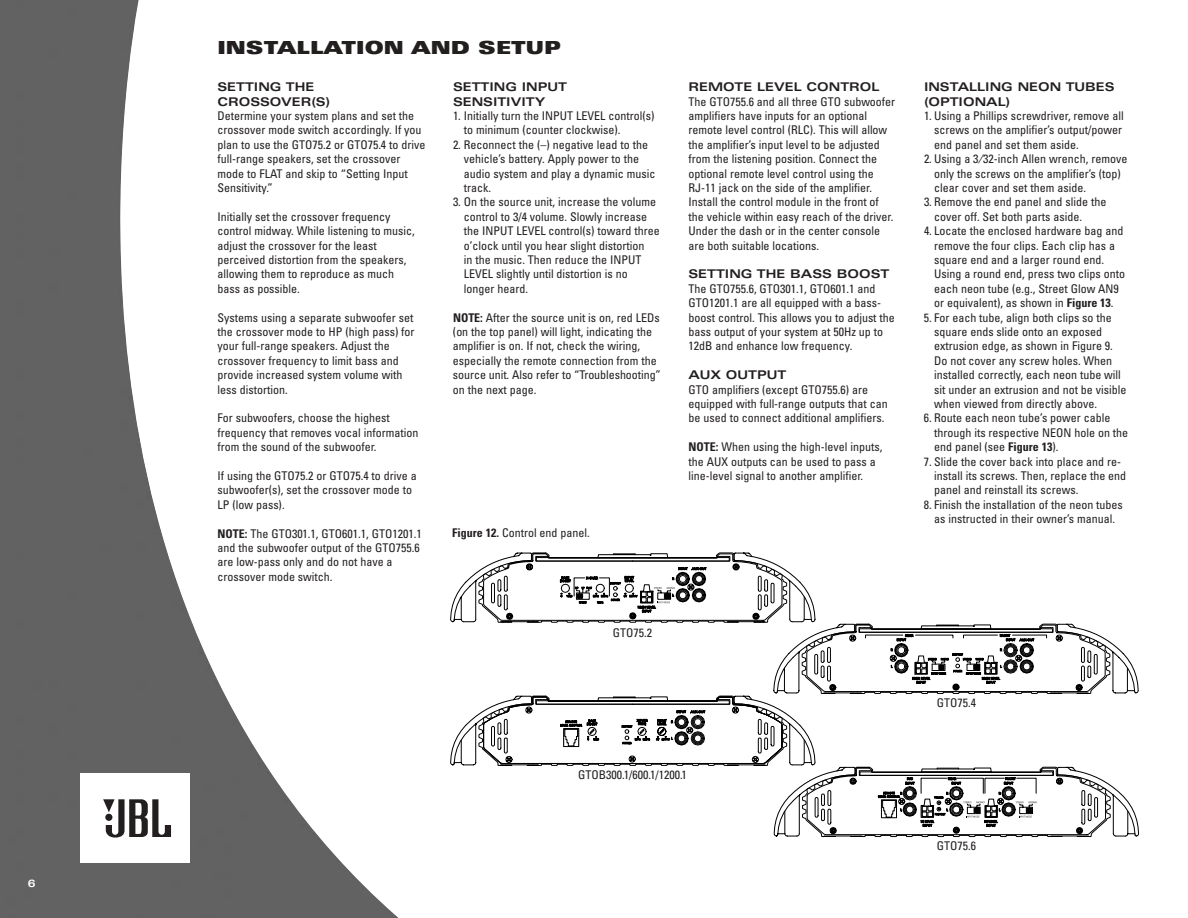
<style>
.page{position:relative;width:1188px;height:918px;background:#fff}
.page>*{position:absolute;margin:0;border:0;box-sizing:border-box;transform-origin:0 0}
.t1{font:900 expanded 18px "Univers";color:#231f1f}
.t2{font:condensed 12px/14.4px "Univers";color:#231f1f}
.t3{font:700 expanded 12px/14.4px "Univers";color:#231f1f}
.t4{font:700 expanded 10.5px "Univers";color:#fff}
.s1{font-weight:700}
</style>
<div class="page">
<svg style="left:450px;top:552px;width:640px;height:286px"></svg>
<svg style="left:770px;top:579px;width:369px;height:258px"></svg>
<img style="left:0;top:0;width:399px;height:918px">
<div style="left:81px;top:773px;width:109px;height:90px;background:#fff"></div>
<svg style="left:103px;top:799px;width:68px;height:39px"></svg>
<div style="left:216px;top:39px;width:460px;height:34px;background:#fff"></div>
<p class="t4" style="left:28px;top:880px;width:9px">6</p>
<h1 class="t1" style="left:218px;top:41px;width:345px">INSTALLATION AND SETUP</h1>
<p class="t3" style="left:218px;top:81px;width:114px">SETTING THE<br>CROSSOVER(S)</p>
<p class="t2" style="left:218px;top:110px;width:210px">Determine your system plans and set the crossover mode switch accordingly. If you plan to use the GTO75.2 or GTO75.4 to drive full-range speakers, set the crossover mode to FLAT and skip to “Setting Input Sensitivity.”</p>
<p class="t2" style="left:218px;top:210px;width:199px">Initially set the crossover frequency control midway. While listening to music, adjust the crossover for the least perceived distortion from the speakers, allowing them to reproduce as much bass as possible.</p>
<p class="t2" style="left:218px;top:311px;width:199px">Systems using a separate subwoofer set the crossover mode to HP (high pass) for your full-range speakers. Adjust the crossover frequency to limit bass and provide increased system volume with less distortion.</p>
<p class="t2" style="left:218px;top:412px;width:202px">For subwoofers, choose the highest frequency that removes vocal information from the sound of the subwoofer.</p>
<p class="t2" style="left:218px;top:470px;width:201px">If using the GTO75.2 or GTO75.4 to drive a subwoofer(s), set the crossover mode to<br>LP (low pass).</p>
<p class="t2" style="left:217px;top:527px;width:206px"><span class="s1">NOTE:</span> The GTO301.1, GTO601.1, GTO1201.1 and the subwoofer output of the GTO755.6 are low-pass only and do not have a crossover mode switch.</p>
<p class="t3" style="left:453px;top:81px;width:116px">SETTING INPUT<br>SENSITIVITY</p>
<p class="t2" style="left:464px;top:110px;width:192px;text-indent:-11px">1. Initially turn the INPUT LEVEL control(s) to minimum (counter clockwise).</p>
<p class="t2" style="left:464px;top:138px;width:193px;text-indent:-11px">2. Reconnect the (–) negative lead to the vehicle’s battery. Apply power to the audio system and play a dynamic music track.</p>
<p class="t2" style="left:464px;top:196px;width:197px;text-indent:-11px">3. On the source unit, increase the volume control to 3/4 volume. Slowly increase the INPUT LEVEL control(s) toward three o’clock until you hear slight distortion<br>in the music. Then reduce the INPUT LEVEL slightly until distortion is no longer heard.</p>
<p class="t2" style="left:453px;top:311px;width:209px"><span class="s1">NOTE:</span> After the source unit is on, red LEDs (on the top panel) will light, indicating the amplifier is on. If not, check the wiring, especially the remote connection from the source unit. Also refer to “Troubleshooting” on the next page.</p>
<p class="t2" style="left:452px;top:527px;width:139px"><span class="s1">Figure 12.</span> Control end panel.</p>
<p class="t2" style="left:613px;top:626px;width:41px">GTO75.2</p>
<p class="t3" style="left:688px;top:81px;width:192px">REMOTE LEVEL CONTROL</p>
<p class="t2" style="left:688px;top:95px;width:208px">The GTO755.6 and all three GTO subwoofer amplifiers have inputs for an optional remote level control (RLC). This will allow the amplifier’s input level to be adjusted from the listening position. Connect the optional remote level control using the RJ-11 jack on the side of the amplifier.<br>Install the control module in the front of the vehicle within easy reach of the driver.<br>Under the dash or in the center console are both suitable locations.</p>
<p class="t3" style="left:688px;top:268px;width:202px">SETTING THE BASS BOOST</p>
<p class="t2" style="left:688px;top:282px;width:208px">The GTO755.6, GTO301.1, GTO601.1 and GTO1201.1 are all equipped with a bass&shy;boost control. This allows you to adjust the bass output of your system at 50Hz up to 12dB and enhance low frequency.</p>
<p class="t3" style="left:688px;top:369px;width:99px">AUX OUTPUT</p>
<p class="t2" style="left:688px;top:383px;width:201px">GTO amplifiers (except GTO755.6) are equipped with full-range outputs that can be used to connect additional amplifiers.</p>
<p class="t2" style="left:688px;top:441px;width:195px"><span class="s1">NOTE:</span> When using the high-level inputs, the AUX outputs can be used to pass a line-level signal to another amplifier.</p>
<p class="t2" style="left:578px;top:769px;width:110px">GTOB300.1/600.1/1200.1</p>
<p class="t3" style="left:924px;top:81px;width:192px">INSTALLING NEON TUBES (OPTIONAL)</p>
<p class="t2" style="left:934px;top:110px;width:191px;text-indent:-10px">1. Using a Phillips screwdriver, remove all screws on the amplifier’s output/power end panel and set them aside.</p>
<p class="t2" style="left:934px;top:153px;width:195px;text-indent:-10px">2. Using a 3 ⁄32-inch Allen wrench, remove only the screws on the amplifier’s (top) clear cover and set them aside.</p>
<p class="t2" style="left:934px;top:196px;width:174px;text-indent:-10px">3. Remove the end panel and slide the cover off. Set both parts aside.</p>
<p class="t2" style="left:934px;top:225px;width:193px;text-indent:-10px">4. Locate the enclosed hardware bag and remove the four clips. Each clip has a square end and a larger round end.<br>Using a round end, press two clips onto each neon tube (e.g., Street Glow AN9 or equivalent), as shown in <span class="s1">Figure 13</span>.</p>
<p class="t2" style="left:934px;top:311px;width:194px;text-indent:-10px">5. For each tube, align both clips so the square ends slide onto an exposed extrusion edge, as shown in Figure 9.<br>Do not cover any screw holes. When installed correctly, each neon tube will sit under an extrusion and not be visible when viewed from directly above.</p>
<p class="t2" style="left:934px;top:412px;width:196px;text-indent:-10px">6. Route each neon tube’s power cable through its respective NEON hole on the end panel (see <span class="s1">Figure 13</span>).</p>
<p class="t2" style="left:934px;top:455px;width:194px;text-indent:-10px">7. Slide the cover back into place and re&shy;install its screws. Then, replace the end panel and reinstall its screws.</p>
<p class="t2" style="left:924px;top:498px;width:200px;text-align:center">8. Finish the installation of the neon tubes as instructed in their owner’s manual.</p>
<p class="t2" style="left:937px;top:697px;width:41px">GTO75.4</p>
<p class="t2" style="left:937px;top:839px;width:41px">GTO75.6</p>
</div>
